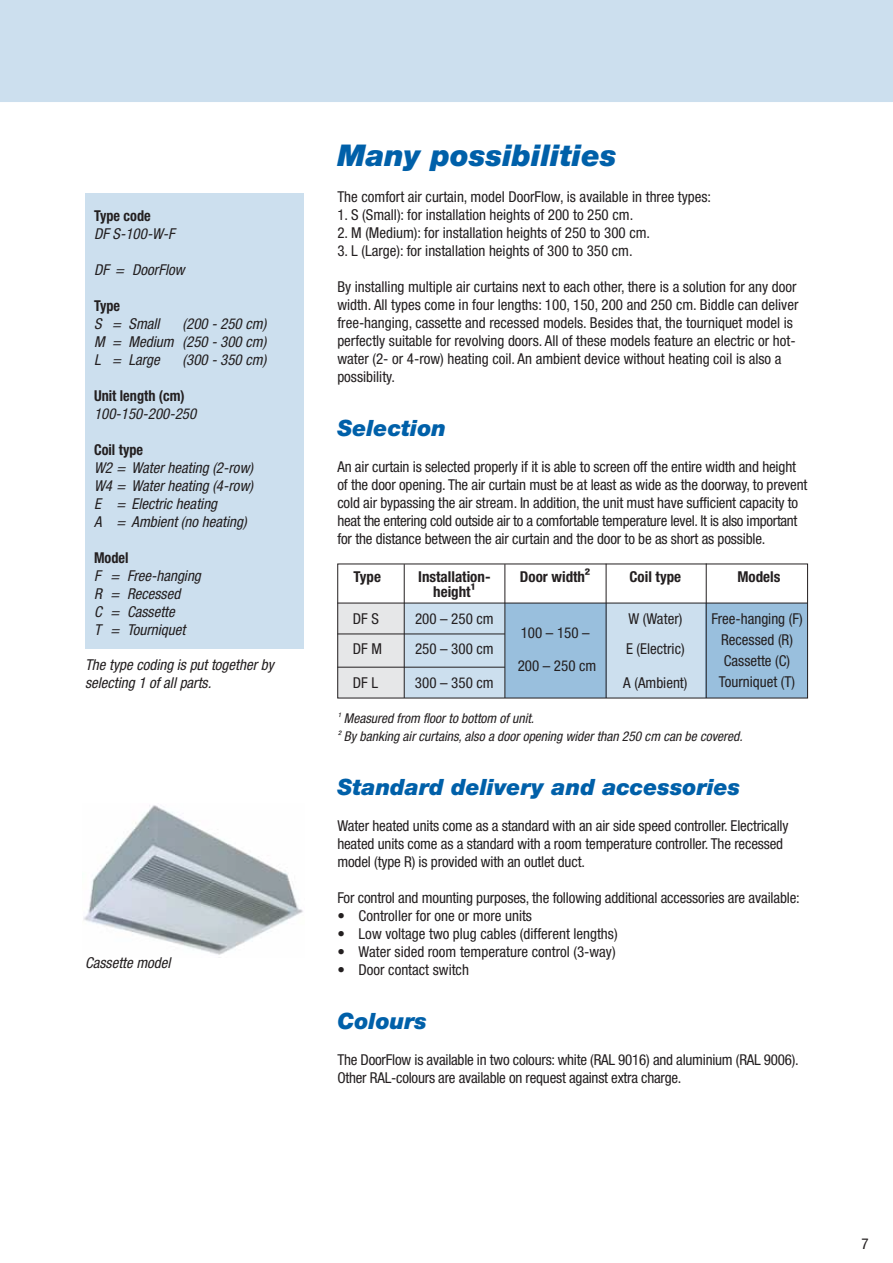
<style>
.page{position:relative;width:893px;height:1263px;background:#fff}
.page>*{position:absolute;margin:0;border:0;box-sizing:border-box;transform-origin:0 0}
.t1{font:italic 900 30px "Helvetica Neue LT Pro";color:#0060a9}
.t2{font:italic 900 22.5px "Helvetica Neue LT Pro";color:#0060a9}
.t3{font:condensed 15px/18px "Helvetica Neue LT Pro";color:#231f20}
.t4{font:italic condensed 15px/18px "Helvetica Neue LT Pro";color:#231f20}
.t5{font:700 condensed 15px "Helvetica Neue LT Pro";color:#231f20}
.t6{font:700 condensed 15px "Helvetica Neue LT Pro";color:#231f20;scale:.95 1}
.t7{font:italic condensed 13.5px/18px "Helvetica Neue LT Pro";color:#231f20}
</style>
<div class="page">
<div style="left:0;top:0;width:893px;height:102px;background:#ccdfee"></div>
<div style="left:85px;top:193px;width:218px;height:456px;background:#ccdfee"></div>
<img style="left:83px;top:805px;width:220px;height:150px">
<div style="left:404px;top:603px;width:101px;height:95px;background:#ccdfee"></div>
<div style="left:606px;top:603px;width:100px;height:95px;background:#ccdfee"></div>
<div style="left:706px;top:603px;width:102px;height:95px;background:#99bfdd"></div>
<div style="left:505px;top:603px;width:101px;height:95px;background:#99bfdd"></div>
<div style="left:337px;top:603px;width:67px;height:95px;background:#e6e7e8"></div>
<hr style="left:404px;top:564px;width:1px;height:134px;background:#231f20">
<hr style="left:505px;top:564px;width:1px;height:134px;background:#231f20">
<hr style="left:606px;top:564px;width:1px;height:134px;background:#231f20">
<hr style="left:337px;top:603px;width:471px;height:1px;background:#231f20">
<hr style="left:337px;top:634px;width:168px;height:1px;background:#231f20">
<hr style="left:337px;top:667px;width:168px;height:1px;background:#231f20">
<hr style="left:706px;top:563px;width:1px;height:135px;background:#231f20">
<p class="t6" style="left:94px;top:206px;width:61px">Type code</p>
<p class="t4" style="left:94px;top:225px;width:82px">DF S-100-W-F</p>
<p class="t4" style="left:94px;top:261px;width:92px">DF = DoorFlow</p>
<p class="t6" style="left:94px;top:296px;width:29px">Type</p>
<p class="t4" style="left:94px;top:315px;width:67px">S = Small</p>
<p class="t4" style="left:94px;top:315px;width:174px;text-align:justify;text-indent:88px">(200 - 250 cm)<br>M = Medium (250 - 300 cm)<br>L = Large</p>
<p class="t4" style="left:183px;top:351px;width:85px">(300 - 350 cm)</p>
<p class="t6" style="left:94px;top:386px;width:97px">Unit length (cm)</p>
<p class="t4" style="left:94px;top:405px;width:104px">100-150-200-250</p>
<p class="t6" style="left:94px;top:440px;width:53px">Coil type</p>
<p class="t4" style="left:94px;top:459px;width:160px">W2 = Water heating (2-row)<br>W4 = Water heating (4-row)<br>E = Electric heating<br>A = Ambient (no heating)</p>
<p class="t6" style="left:94px;top:548px;width:38px">Model</p>
<p class="t4" style="left:94px;top:567px;width:108px">F = Free-hanging<br>R = Recessed<br>C = Cassette<br>T = Tourniquet</p>
<p class="t4" style="left:85px;top:656px;width:190px">The type coding is put together by selecting 1 of all parts.</p>
<p class="t4" style="left:85px;top:954px;width:87px">Cassette model</p>
<h1 class="t1" style="left:337px;top:137px;width:281px">Many possibilities</h1>
<p class="t3" style="left:337px;top:188px;width:375px">The comfort air curtain, model DoorFlow, is available in three types:</p>
<p class="t3" style="left:337px;top:206px;width:297px">1. S (Small): for installation heights of 200 to 250 cm.</p>
<p class="t3" style="left:337px;top:224px;width:314px">2. M (Medium): for installation heights of 250 to 300 cm.</p>
<p class="t3" style="left:337px;top:242px;width:297px">3. L (Large): for installation heights of 300 to 350 cm.</p>
<p class="t3" style="left:337px;top:278px;width:463px">By installing multiple air curtains next to each other, there is a solution for any door width. All types come in four lengths: 100, 150, 200 and 250 cm. Biddle can deliver free-hanging, cassette and recessed models. Besides that, the tourniquet model is perfectly suitable for revolving doors. All of these models feature an electric or hot&shy;water (2- or 4-row) heating coil. An ambient device without heating coil is also a possibility.</p>
<h2 class="t2" style="left:337px;top:414px;width:110px">Selection</h2>
<p class="t3" style="left:337px;top:458px;width:471px">An air curtain is selected properly if it is able to screen off the entire width and height of the door opening. The air curtain must be at least as wide as the doorway, to prevent cold air bypassing the air stream. In addition, the unit must have sufficient capacity to heat the entering cold outside air to a comfortable temperature level. It is also important for the distance between the air curtain and the door to be as short as possible.</p>
<p class="t5" style="left:354px;top:567px;width:29px">Type</p>
<p class="t5" style="left:418px;top:567px;width:74px">Installation-</p>
<p class="t5" style="left:520px;top:567px;width:71px">Door width²</p>
<p class="t5" style="left:630px;top:567px;width:53px">Coil type</p>
<p class="t5" style="left:737px;top:567px;width:45px">Models</p>
<p class="t5" style="left:433px;top:582px;width:44px">height¹</p>
<p class="t3" style="left:353px;top:609px;width:28px">DF S</p>
<p class="t3" style="left:415px;top:609px;width:80px">200 – 250 cm</p>
<p class="t3" style="left:628px;top:609px;width:56px">W (Water)</p>
<p class="t3" style="left:353px;top:639px;width:31px">DF M</p>
<p class="t3" style="left:415px;top:639px;width:80px">250 – 300 cm</p>
<p class="t3" style="left:626px;top:639px;width:60px">E (Electric)</p>
<p class="t3" style="left:623px;top:674px;width:66px">A (Ambient)</p>
<p class="t3" style="left:711px;top:608px;width:93px;line-height:21px;text-align:center">Free-hanging (F)<br>Recessed (R)<br>Cassette (C)<br>Tourniquet (T)</p>
<p class="t3" style="left:521px;top:624px;width:70px">100 – 150 –</p>
<p class="t3" style="left:518px;top:657px;width:80px">200 – 250 cm</p>
<p class="t3" style="left:353px;top:674px;width:27px">DF L</p>
<p class="t3" style="left:415px;top:674px;width:80px">300 – 350 cm</p>
<p class="t7" style="left:337px;top:709px;width:407px"><sup>¹</sup> Measured from floor to bottom of unit.<br><sup>²</sup> By banking air curtains, also a door opening wider than 250 cm can be covered.</p>
<h2 class="t2" style="left:337px;top:773px;width:405px">Standard delivery and accessories</h2>
<p class="t3" style="left:337px;top:816px;width:453px">Water heated units come as a standard with an air side speed controller. Electrically heated units come as a standard with a room temperature controller. The recessed model (type R) is provided with an outlet duct.</p>
<p class="t3" style="left:337px;top:888px;width:464px">For control and mounting purposes, the following additional accessories are available:</p>
<p class="t3" style="left:337px;top:906px;width:196px">• Controller for one or more units</p>
<p class="t3" style="left:337px;top:924px;width:282px">• Low voltage two plug cables (different lengths)</p>
<p class="t3" style="left:337px;top:942px;width:280px">• Water sided room temperature control (3-way)</p>
<p class="t3" style="left:337px;top:960px;width:133px">• Door contact switch</p>
<h2 class="t2" style="left:337px;top:1007px;width:91px">Colours</h2>
<p class="t3" style="left:337px;top:1050px;width:463px">The DoorFlow is available in two colours: white (RAL 9016) and aluminium (RAL 9006).<br>Other RAL-colours are available on request against extra charge.</p>
<p class="t3" style="left:861px;top:1235px;width:9px">7</p>
</div>
